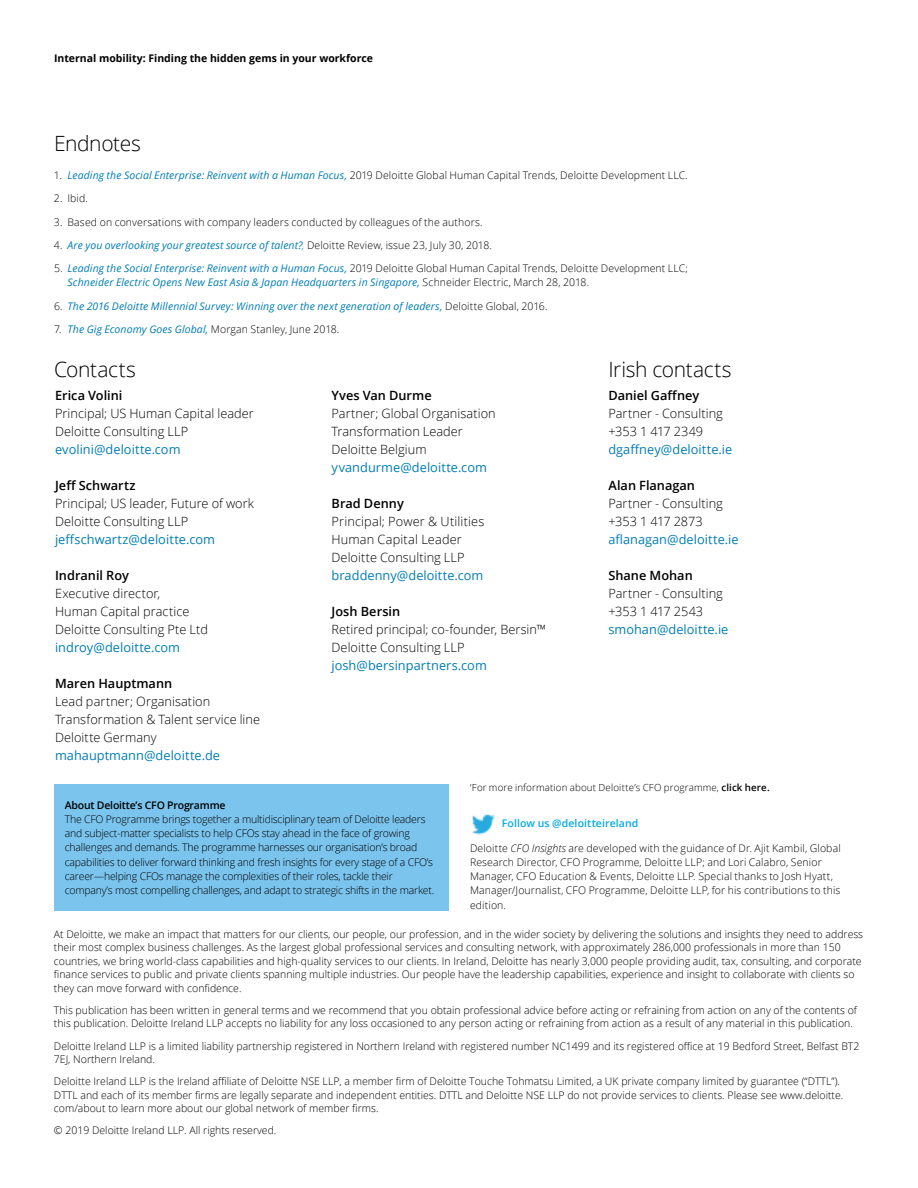
<style>
.page{position:relative;width:918px;height:1188px;background:#fff}
.page>*{position:absolute;margin:0;border:0;box-sizing:border-box;transform-origin:0 0}
.t1{font:300 21px "Open Sans";letter-spacing:-.015em;color:#000}
.t2{font:300 12.75px/18px "Open Sans";letter-spacing:.005em;color:#000}
.t3{font:12.75px "Open Sans";letter-spacing:.005em;color:#007db6}
.t4{font:600 12.75px "Open Sans";color:#000}
.t5{font:300 10.5px/13.5px "Open Sans";color:#000}
.t6{font:300 10.5px/14.2px "Open Sans";letter-spacing:-.02em;color:#000}
.t7{font:italic 10.5px/14.2px "Open Sans";letter-spacing:.01em;color:#007db6}
.t8{font:700 10.5px "Open Sans";color:#000}
.t9{font:600 10.5px "Open Sans";letter-spacing:-.02em;color:#000}
.t10{font:600 10.5px "Open Sans";letter-spacing:.01em;color:#00aae7}
.t11{font:300 9.75px "Open Sans";letter-spacing:.015em;color:#000}
.s1{font-weight:400;font-style:italic;color:#007db6}
.s2{font-weight:300;font-style:normal;color:#000}
.s3{font-weight:300}
.s4{font-weight:600}
.s5{font-style:italic}
</style>
<div class="page">
<div style="left:54px;top:784px;width:394px;height:126px;background:#7bc4ed"></div>
<img style="left:471px;top:814px;width:24px;height:21px">
<p class="t8" style="left:54px;top:51px;width:321px">Internal mobility: Finding the hidden gems in your workforce</p>
<h1 class="t1" style="left:54px;top:129px;width:88px">Endnotes</h1>
<p class="t5" style="left:54px;top:168px;width:635px">1. <span class="s1">Leading the Social Enterprise: Reinvent with a Human Focus,</span> 2019 Deloitte Global Human Capital Trends, Deloitte Development LLC.</p>
<p class="t5" style="left:54px;top:191px;width:35px">2. Ibid.</p>
<p class="t5" style="left:54px;top:215px;width:430px">3. Based on conversations with company leaders conducted by colleagues of the authors.</p>
<p class="t7" style="left:54px;top:238px;width:440px"><span class="s2">4.</span> Are you overlooking your greatest source of talent?<span class="s3">,</span> <span class="s2">Deloitte Review, issue 23, July 30, 2018.</span></p>
<p class="t7" style="left:68px;top:261px;width:622px;text-indent:-14px"><span class="s2">5.</span> Leading the Social Enterprise: Reinvent with a Human Focus, <span class="s2">2019 Deloitte Global Human Capital Trends, Deloitte Development LLC;<br></span>Schneider Electric Opens New East Asia &amp; Japan Headquarters in Singapore, <span class="s2">Schneider Electric, March 28, 2018.</span></p>
<p class="t7" style="left:54px;top:298px;width:495px"><span class="s2">6.</span> The 2016 Deloitte Millennial Survey: Winning over the next generation of leaders, <span class="s2">Deloitte Global, 2016.</span></p>
<p class="t5" style="left:54px;top:322px;width:287px">7. <span class="s1">The Gig Economy Goes Global,</span> Morgan Stanley, June 2018.</p>
<h1 class="t1" style="left:54px;top:354px;width:83px">Contacts</h1>
<h1 class="t1" style="left:608px;top:354px;width:125px">Irish contacts</h1>
<p class="t4" style="left:55px;top:387px;width:69px">Erica Volini</p>
<p class="t2" style="left:55px;top:404px;width:200px">Principal; US Human Capital leader<br>Deloitte Consulting LLP</p>
<p class="t3" style="left:55px;top:441px;width:127px">evolini@deloitte.com</p>
<p class="t4" style="left:55px;top:477px;width:82px">Jeff Schwartz</p>
<p class="t2" style="left:55px;top:494px;width:201px">Principal; US leader, Future of work<br>Deloitte Consulting LLP</p>
<p class="t3" style="left:55px;top:531px;width:161px">jeffschwartz@deloitte.com</p>
<p class="t4" style="left:55px;top:567px;width:75px">Indranil Roy</p>
<p class="t2" style="left:55px;top:584px;width:154px">Executive director,<br>Human Capital practice<br>Deloitte Consulting Pte Ltd</p>
<p class="t3" style="left:55px;top:639px;width:126px">indroy@deloitte.com</p>
<p class="t4" style="left:55px;top:675px;width:119px">Maren Hauptmann</p>
<p class="t2" style="left:55px;top:692px;width:207px">Lead partner; Organisation<br>Transformation &amp; Talent service line<br>Deloitte Germany</p>
<p class="t3" style="left:55px;top:747px;width:166px">mahauptmann@deloitte.de</p>
<p class="t4" style="left:608px;top:387px;width:93px">Daniel Gaffney</p>
<p class="t2" style="left:608px;top:404px;width:116px">Partner - Consulting +353 1 417 2349</p>
<p class="t3" style="left:608px;top:441px;width:125px">dgaffney@deloitte.ie</p>
<p class="t4" style="left:608px;top:477px;width:88px">Alan Flanagan</p>
<p class="t2" style="left:608px;top:494px;width:116px">Partner - Consulting +353 1 417 2873</p>
<p class="t3" style="left:608px;top:531px;width:132px">aflanagan@deloitte.ie</p>
<p class="t4" style="left:608px;top:567px;width:86px">Shane Mohan</p>
<p class="t2" style="left:608px;top:584px;width:116px">Partner - Consulting +353 1 417 2543</p>
<p class="t3" style="left:608px;top:621px;width:122px">smohan@deloitte.ie</p>
<p class="t4" style="left:332px;top:387px;width:102px">Yves Van Durme</p>
<p class="t2" style="left:332px;top:404px;width:166px">Partner; Global Organisation<br>Transformation Leader<br>Deloitte Belgium</p>
<p class="t3" style="left:332px;top:459px;width:157px">yvandurme@deloitte.com</p>
<p class="t4" style="left:332px;top:495px;width:74px">Brad Denny</p>
<p class="t2" style="left:332px;top:512px;width:154px">Principal; Power &amp; Utilities<br>Human Capital Leader<br>Deloitte Consulting LLP</p>
<p class="t3" style="left:332px;top:567px;width:153px">braddenny@deloitte.com</p>
<p class="t4" style="left:332px;top:603px;width:70px">Josh Bersin</p>
<p class="t2" style="left:332px;top:620px;width:216px">Retired principal; co-founder, Bersin™<br>Deloitte Consulting LLP</p>
<p class="t3" style="left:332px;top:657px;width:157px">josh@bersinpartners.com</p>
<p class="t11" style="left:470px;top:781px;width:301px">‘For more information about Deloitte’s CFO programme, <span class="s4">click here.</span></p>
<p class="t10" style="left:502px;top:816px;width:138px">Follow us @deloitteireland</p>
<p class="t5" style="left:470px;top:841px;width:372px;line-height:14.2px">Deloitte <span class="s5">CFO Insights</span> are developed with the guidance of Dr. Ajit Kambil, Global Research Director, CFO Programme, Deloitte LLP; and Lori Calabro, Senior Manager, CFO Education &amp; Events, Deloitte LLP. Special thanks to Josh Hyatt, Manager/Journalist, CFO Programme, Deloitte LLP, for his contributions to this edition.</p>
<p class="t5" style="left:54px;top:927px;width:811px">At Deloitte, we make an impact that matters for our clients, our people, our profession, and in the wider society by delivering the solutions and insights they need to address their most complex business challenges. As the largest global professional services and consulting network, with approximately 286,000 professionals in more than 150 countries, we bring world-class capabilities and high-quality services to our clients. In Ireland, Deloitte has nearly 3,000 people providing audit, tax, consulting, and corporate finance services to public and private clients spanning multiple industries. Our people have the leadership capabilities, experience and insight to collaborate with clients so they can move forward with confidence.</p>
<p class="t5" style="left:54px;top:1003px;width:805px">This publication has been written in general terms and we recommend that you obtain professional advice before acting or refraining from action on any of the contents of this publication. Deloitte Ireland LLP accepts no liability for any loss occasioned to any person acting or refraining from action as a result of any material in this publication.</p>
<p class="t5" style="left:54px;top:1039px;width:807px">Deloitte Ireland LLP is a limited liability partnership registered in Northern Ireland with registered number NC1499 and its registered office at 19 Bedford Street, Belfast BT2<br>7EJ, Northern Ireland.</p>
<p class="t5" style="left:54px;top:1074px;width:791px">Deloitte Ireland LLP is the Ireland affiliate of Deloitte NSE LLP, a member firm of Deloitte Touche Tohmatsu Limited, a UK private company limited by guarantee (“DTTL”).<br>DTTL and each of its member firms are legally separate and independent entities. DTTL and Deloitte NSE LLP do not provide services to clients. Please see www.deloitte. com/about to learn more about our global network of member firms.</p>
<p class="t5" style="left:54px;top:1123px;width:224px">© 2019 Deloitte Ireland LLP. All rights reserved.</p>
<p class="t9" style="left:65px;top:798px;width:162px">About Deloitte’s CFO Programme</p>
<p class="t6" style="left:65px;top:812px;width:371px">The CFO Programme brings together a multidisciplinary team of Deloitte leaders and subject-matter specialists to help CFOs stay ahead in the face of growing challenges and demands. The programme harnesses our organisation’s broad capabilities to deliver forward thinking and fresh insights for every stage of a CFO’s career—helping CFOs manage the complexities of their roles, tackle their company’s most compelling challenges, and adapt to strategic shifts in the market.</p>
</div>
